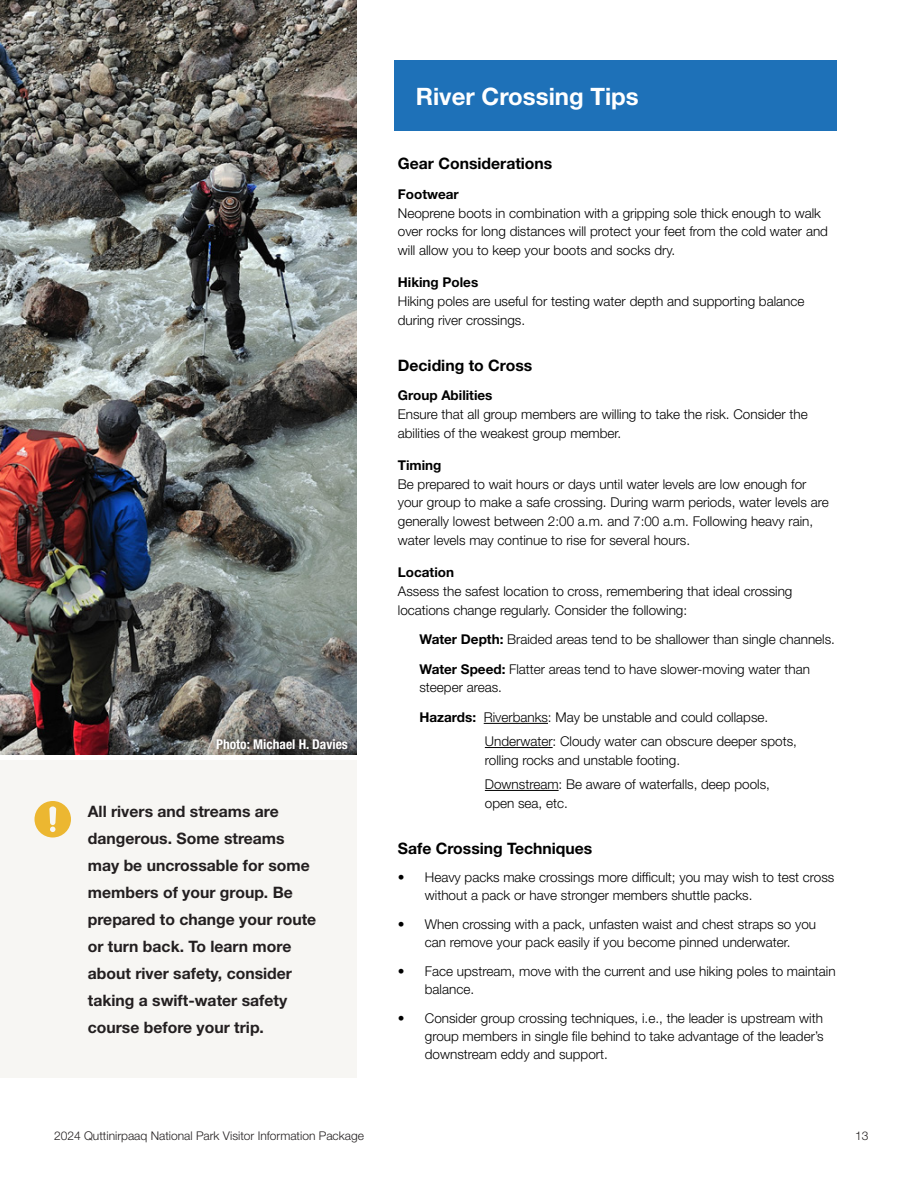
<style>
.page{position:relative;width:918px;height:1188px;background:#fff}
.page>*{position:absolute;margin:0;border:0;box-sizing:border-box;transform-origin:0 0}
.VIP_-_White_Page_Titles{font:700 24px "Helvetica Neue LT Std";color:#fff}
.VIP_-_Sidebar_-_white{font:700 15.75px/27px "Helvetica Neue LT Std";color:#231f20}
.VIP_-_12pt_med_blue_bold{font:700 15.75px "Helvetica Neue LT Std";color:#000}
.VIP_-_Basic_paragraph{font:300 13.5px/18.8px "Helvetica Neue LT Std";color:#000}
.VIP_-_BP_-_0_2_space_after{font:300 13.5px/18.8px "Helvetica Neue LT Std";color:#000}
.VIP_-_10_5_med_blue_bold{font:700 13.5px "Helvetica Neue LT Std";color:#000}
.VIP_-_Photo_credit_-_white{font:700 condensed 13.5px "Helvetica Neue LT Std";color:#fff}
.t1{font:300 12px "Helvetica Neue LT Std";color:#231f20}
.s1{font-weight:700}
</style>
<div class="page">
<img style="left:0;top:0;width:356px;height:754px">
<div style="left:394px;top:60px;width:443px;height:70px;background:#1e71b8"></div>
<div style="left:0;top:760px;width:356px;height:318px;background:#f7f6f3"></div>
<svg style="left:211px;top:733px;width:142px;height:22px;background:#54524f"></svg>
<hr style="left:484px;top:723px;width:64px;height:1px;background:#000">
<hr style="left:485px;top:747px;width:68px;height:1px;background:#000">
<hr style="left:485px;top:790px;width:74px;height:1px;background:#000">
<svg style="left:35px;top:801px;width:36px;height:37px"></svg>
<p class="VIP_-_Photo_credit_-_white" style="left:216px;top:736px;width:133px">Photo: Michael H. Davies</p>
<p class="VIP_-_Sidebar_-_white" style="left:88px;top:798px;width:230px">All rivers and streams are dangerous. Some streams may be uncrossable for some members of your group. Be prepared to change your route or turn back. To learn more about river safety, consider taking a swift-water safety course before your trip.</p>
<p class="VIP_-_White_Page_Titles" style="left:416px;top:81px;width:225px">River Crossing Tips</p>
<p class="VIP_-_12pt_med_blue_bold" style="left:398px;top:154px;width:156px">Gear Considerations</p>
<p class="VIP_-_10_5_med_blue_bold" style="left:398px;top:186px;width:62px">Footwear</p>
<p class="VIP_-_Basic_paragraph" style="left:398px;top:203px;width:432px">Neoprene boots in combination with a gripping sole thick enough to walk over rocks for long distances will protect your feet from the cold water and will allow you to keep your boots and socks dry.</p>
<p class="VIP_-_10_5_med_blue_bold" style="left:398px;top:274px;width:82px">Hiking Poles</p>
<p class="VIP_-_BP_-_0_2_space_after" style="left:398px;top:292px;width:408px">Hiking poles are useful for testing water depth and supporting balance during river crossings.</p>
<p class="VIP_-_12pt_med_blue_bold" style="left:398px;top:355px;width:136px">Deciding to Cross</p>
<p class="VIP_-_10_5_med_blue_bold" style="left:398px;top:387px;width:96px">Group Abilities</p>
<p class="VIP_-_Basic_paragraph" style="left:398px;top:404px;width:411px">Ensure that all group members are willing to take the risk. Consider the abilities of the weakest group member.</p>
<p class="VIP_-_10_5_med_blue_bold" style="left:398px;top:457px;width:45px">Timing</p>
<p class="VIP_-_Basic_paragraph" style="left:398px;top:474px;width:432px">Be prepared to wait hours or days until water levels are low enough for your group to make a safe crossing. During warm periods, water levels are generally lowest between 2:00 a.m. and 7:00 a.m. Following heavy rain, water levels may continue to rise for several hours.</p>
<p class="VIP_-_10_5_med_blue_bold" style="left:398px;top:564px;width:58px">Location</p>
<p class="VIP_-_Basic_paragraph" style="left:398px;top:581px;width:396px">Assess the safest location to cross, remembering that ideal crossing locations change regularly. Consider the following:</p>
<p class="VIP_-_Basic_paragraph" style="left:419px;top:630px;width:417px"><span class="s1">Water Depth:</span> Braided areas tend to be shallower than single channels.</p>
<p class="VIP_-_Basic_paragraph" style="left:419px;top:659px;width:392px"><span class="s1">Water Speed:</span> Flatter areas tend to have slower-moving water than steeper areas.</p>
<p class="VIP_-_Basic_paragraph" style="left:419px;top:708px;width:350px"><span class="s1">Hazards:</span> Riverbanks: May be unstable and could collapse.</p>
<p class="VIP_-_Basic_paragraph" style="left:485px;top:732px;width:314px">Underwater: Cloudy water can obscure deeper spots, rolling rocks and unstable footing.</p>
<p class="VIP_-_Basic_paragraph" style="left:485px;top:775px;width:287px">Downstream: Be aware of waterfalls, deep pools, open sea, etc.</p>
<p class="VIP_-_12pt_med_blue_bold" style="left:398px;top:838px;width:196px">Safe Crossing Techniques</p>
<p class="VIP_-_Basic_paragraph" style="left:425px;top:868px;width:411px;line-height:18px;text-indent:-27px">• Heavy packs make crossings more difficult; you may wish to test cross without a pack or have stronger members shuttle packs.</p>
<p class="VIP_-_Basic_paragraph" style="left:398px;top:915px;width:420px;line-height:18px;text-align:center">• When crossing with a pack, unfasten waist and chest straps so you can remove your pack easily if you become pinned underwater.</p>
<p class="VIP_-_Basic_paragraph" style="left:425px;top:962px;width:412px;line-height:18px;text-indent:-27px">• Face upstream, move with the current and use hiking poles to maintain balance.</p>
<p class="VIP_-_Basic_paragraph" style="left:425px;top:1009px;width:400px;line-height:18px;text-align:justify;text-indent:-27px">• Consider group crossing techniques, i.e., the leader is upstream with group members in single file behind to take advantage of the leader’s downstream eddy and support.</p>
<p class="t1" style="left:54px;top:1129px;width:311px">2024 Quttinirpaaq National Park Visitor Information Package</p>
<p class="t1" style="left:855px;top:1129px;width:15px">13</p>
</div>
